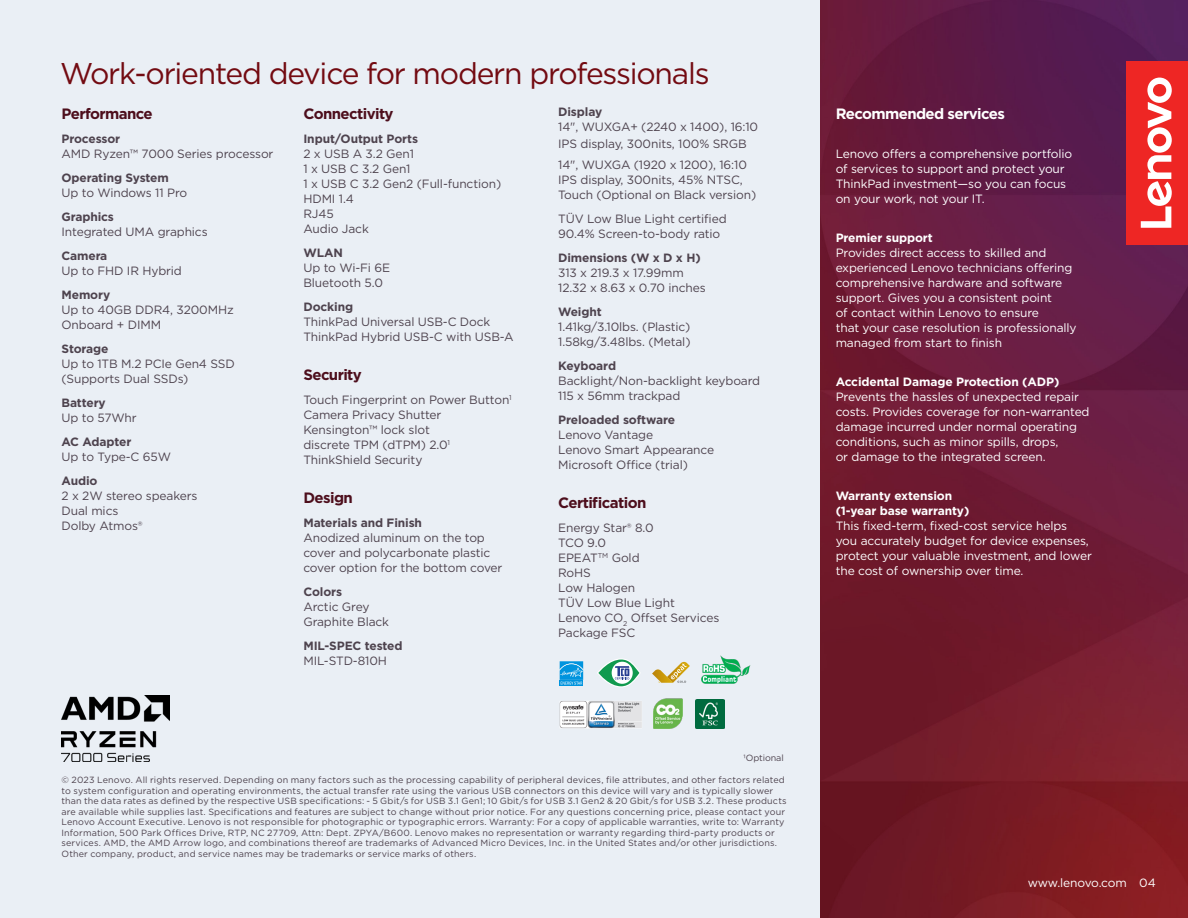
<style>
.page{position:relative;width:1188px;height:918px;background:#eaeff5}
.page>*{position:absolute;margin:0;border:0;box-sizing:border-box;transform-origin:0 0}
.Product_Subhead{font:30px "Gotham";letter-spacing:-.04em;color:#730b12}
.t1{font:700 15px "Gotham";letter-spacing:-.04em;color:#4d0e1c}
.Main_Title{font:700 15px "Gotham";letter-spacing:-.04em;color:#fff}
.t2{font:12px/15px "Gotham";letter-spacing:-.01em;color:#4e434e}
.Body_text_White{font:12px/15px "Gotham";letter-spacing:-.01em;color:#fff}
.t3{font:700 12px/15px "Gotham";letter-spacing:-.01em;color:#4e434e}
.Legal_line{font:9px "Gotham";letter-spacing:.015em;color:#4e434e}
.Metals_text{font:9px "Gotham";letter-spacing:-.01em;color:#4e434e}
.s1{font-weight:700}
.s2{font-weight:400}
</style>
<div class="page">
<img style="left:820px;top:0;width:368px;height:918px">
<div style="left:1127px;top:61px;width:61px;height:184px;background:#ee2624"></div>
<svg style="left:1141px;top:78px;width:31px;height:150px"></svg>
<img style="left:61px;top:696px;width:108px;height:65px">
<svg style="left:652px;top:662px;width:38px;height:21px"></svg>
<svg style="left:598px;top:658px;width:42px;height:29px"></svg>
<div style="left:560px;top:680px;width:23px;height:6px;background:#0094de"></div>
<svg style="left:560px;top:661px;width:23px;height:24px"></svg>
<img style="left:559px;top:701px;width:83px;height:27px">
<img style="left:696px;top:700px;width:29px;height:28px">
<img style="left:653px;top:699px;width:30px;height:29px">
<img style="left:701px;top:655px;width:50px;height:29px">
<p class="Product_Subhead" style="left:60px;top:54px;width:651px">Work-oriented device for modern professionals</p>
<p class="t1" style="left:62px;top:104px;width:93px">Performance</p>
<p class="t2" style="left:62px;top:131px;width:214px"><span class="s1">Processor<br></span>AMD Ryzen™ 7000 Series processor</p>
<p class="t2" style="left:62px;top:170px;width:127px"><span class="s1">Operating System<br></span>Up to Windows 11 Pro</p>
<p class="t2" style="left:62px;top:209px;width:148px"><span class="s1">Graphics<br></span>Integrated UMA graphics</p>
<p class="t2" style="left:62px;top:248px;width:122px"><span class="s1">Camera<br></span>Up to FHD IR Hybrid</p>
<p class="t2" style="left:62px;top:287px;width:174px"><span class="s1">Memory<br></span>Up to 40GB DDR4, 3200MHz<br>Onboard + DIMM</p>
<p class="t2" style="left:62px;top:341px;width:175px"><span class="s1">Storage<br></span>Up to 1TB M.2 PCIe Gen4 SSD (Supports Dual SSDs)</p>
<p class="t2" style="left:62px;top:395px;width:77px"><span class="s1">Battery<br></span>Up to 57Whr</p>
<p class="t2" style="left:62px;top:434px;width:111px"><span class="s1">AC Adapter<br></span>Up to Type-C 65W</p>
<p class="t2" style="left:62px;top:473px;width:137px"><span class="s1">Audio<br></span>2 x 2W stereo speakers<br>Dual mics<br>Dolby Atmos®</p>
<p class="t1" style="left:303px;top:104px;width:92px">Connectivity</p>
<p class="t2" style="left:303px;top:131px;width:199px"><span class="s1">Input/Output Ports<br></span>2 x USB A 3.2 Gen1<br>1 x USB C 3.2 Gen1<br>1 x USB C 3.2 Gen2 (Full-function)<br>HDMI 1.4<br>RJ45<br>Audio Jack</p>
<p class="t2" style="left:303px;top:245px;width:88px"><span class="s1">WLAN<br></span>Up to Wi-Fi 6E<br>Bluetooth 5.0</p>
<p class="t2" style="left:303px;top:299px;width:212px"><span class="s1">Docking<br></span>ThinkPad Universal USB-C Dock<br>ThinkPad Hybrid USB-C with USB-A</p>
<p class="t1" style="left:303px;top:365px;width:60px">Security</p>
<p class="t2" style="left:303px;top:392px;width:210px">Touch Fingerprint on Power Button<sup>1<br></sup>Camera Privacy Shutter<br>Kensington™ lock slot<br>discrete TPM (dTPM) 2.0<sup>1<br></sup>ThinkShield Security</p>
<p class="t1" style="left:303px;top:488px;width:51px">Design</p>
<p class="t2" style="left:303px;top:515px;width:201px"><span class="s1">Materials and Finish<br></span>Anodized aluminum on the top cover and polycarbonate plastic cover option for the bottom cover</p>
<p class="t2" style="left:303px;top:584px;width:87px"><span class="s1">Colors<br></span>Arctic Grey<br>Graphite Black</p>
<p class="t3" style="left:303px;top:638px;width:101px">MIL-SPEC tested<br><span class="s2">MIL-STD-810H</span></p>
<p class="t2" style="left:558px;top:104px;width:202px"><span class="s1">Display<br></span>14", WUXGA+ (2240 x 1400), 16:10</p>
<p class="t2" style="left:558px;top:136px;width:190px">IPS display, 300nits, 100% SRGB</p>
<p class="t2" style="left:558px;top:157px;width:200px">14", WUXGA (1920 x 1200), 16:10<br>IPS display, 300nits, 45% NTSC,<br>Touch (Optional on Black version)</p>
<p class="t2" style="left:558px;top:211px;width:170px">TÜV Low Blue Light certified<br>90.4% Screen-to-body ratio</p>
<p class="t2" style="left:558px;top:250px;width:149px"><span class="s1">Dimensions (W x D x H)<br></span>313 x 219.3 x 17.99mm<br>12.32 x 8.63 x 0.70 inches</p>
<p class="t2" style="left:558px;top:304px;width:134px"><span class="s1">Weight<br></span>1.41kg/3.10lbs. (Plastic)<br>1.58kg/3.48lbs. (Metal)</p>
<p class="t2" style="left:558px;top:358px;width:204px"><span class="s1">Keyboard<br></span>Backlight/Non-backlight keyboard<br>115 x 56mm trackpad</p>
<p class="t2" style="left:558px;top:412px;width:158px"><span class="s1">Preloaded software<br></span>Lenovo Vantage<br>Lenovo Smart Appearance<br>Microsoft Office (trial)</p>
<p class="t1" style="left:558px;top:493px;width:90px">Certification</p>
<p class="t2" style="left:558px;top:520px;width:163px">Energy Star® 8.0<br>TCO 9.0<br>EPEAT<sup>TM</sup> Gold<br>RoHS<br>Low Halogen<br>TÜV Low Blue Light<br>Lenovo CO<sub>2</sub> Offset Services<br>Package FSC</p>
<p class="Metals_text" style="left:743px;top:752px;width:42px">1Optional</p>
<p class="Legal_line" style="left:62px;top:774px;width:725px">© 2023 Lenovo. All rights reserved. Depending on many factors such as the processing capability of peripheral devices, file attributes, and other factors related</p>
<p class="Legal_line" style="left:62px;top:785px;width:713px">to system configuration and operating environments, the actual transfer rate using the various USB connectors on this device will vary and is typically slower</p>
<p class="Legal_line" style="left:62px;top:795px;width:727px">than the data rates as defined by the respective USB specifications: - 5 Gbit/s for USB 3.1 Gen1; 10 Gbit/s for USB 3.1 Gen2 &amp; 20 Gbit/s for USB 3.2. These products</p>
<p class="Legal_line" style="left:62px;top:806px;width:725px">are available while supplies last. Specifications and features are subject to change without prior notice. For any questions concerning price, please contact your</p>
<p class="Legal_line" style="left:62px;top:816px;width:725px">Lenovo Account Executive. Lenovo is not responsible for photographic or typographic errors. Warranty: For a copy of applicable warranties, write to: Warranty</p>
<p class="Legal_line" style="left:62px;top:827px;width:715px">Information, 500 Park Offices Drive, RTP, NC 27709, Attn: Dept. ZPYA/B600. Lenovo makes no representation or warranty regarding third-party products or</p>
<p class="Legal_line" style="left:62px;top:837px;width:717px">services. AMD, the AMD Arrow logo, and combinations thereof are trademarks of Advanced Micro Devices, Inc. in the United States and/or other jurisdictions.</p>
<p class="Legal_line" style="left:62px;top:848px;width:416px">Other company, product, and service names may be trademarks or service marks of others.</p>
<p class="Main_Title" style="left:836px;top:104px;width:171px">Recommended services</p>
<p class="Body_text_White" style="left:836px;top:146px;width:238px">Lenovo offers a comprehensive portfolio of services to support and protect your ThinkPad investment—so you can focus on your work, not your IT.</p>
<p class="Body_text_White" style="left:836px;top:230px;width:242px"><span class="s1">Premier support<br></span>Provides direct access to skilled and experienced Lenovo technicians offering comprehensive hardware and software support. Gives you a consistent point<br>of contact within Lenovo to ensure<br>that your case resolution is professionally managed from start to finish</p>
<p class="Body_text_White" style="left:836px;top:374px;width:255px"><span class="s1">Accidental Damage Protection (ADP)<br></span>Prevents the hassles of unexpected repair costs. Provides coverage for non-warranted damage incurred under normal operating conditions, such as minor spills, drops,<br>or damage to the integrated screen.</p>
<p class="Body_text_White" style="left:836px;top:488px;width:258px"><span class="s1">Warranty extension<br>(1-year base warranty)<br></span>This fixed-term, fixed-cost service helps<br>you accurately budget for device expenses, protect your valuable investment, and lower the cost of ownership over time.</p>
<p class="Body_text_White" style="left:1028px;top:875px;width:129px">www.lenovo.com 04</p>
</div>
